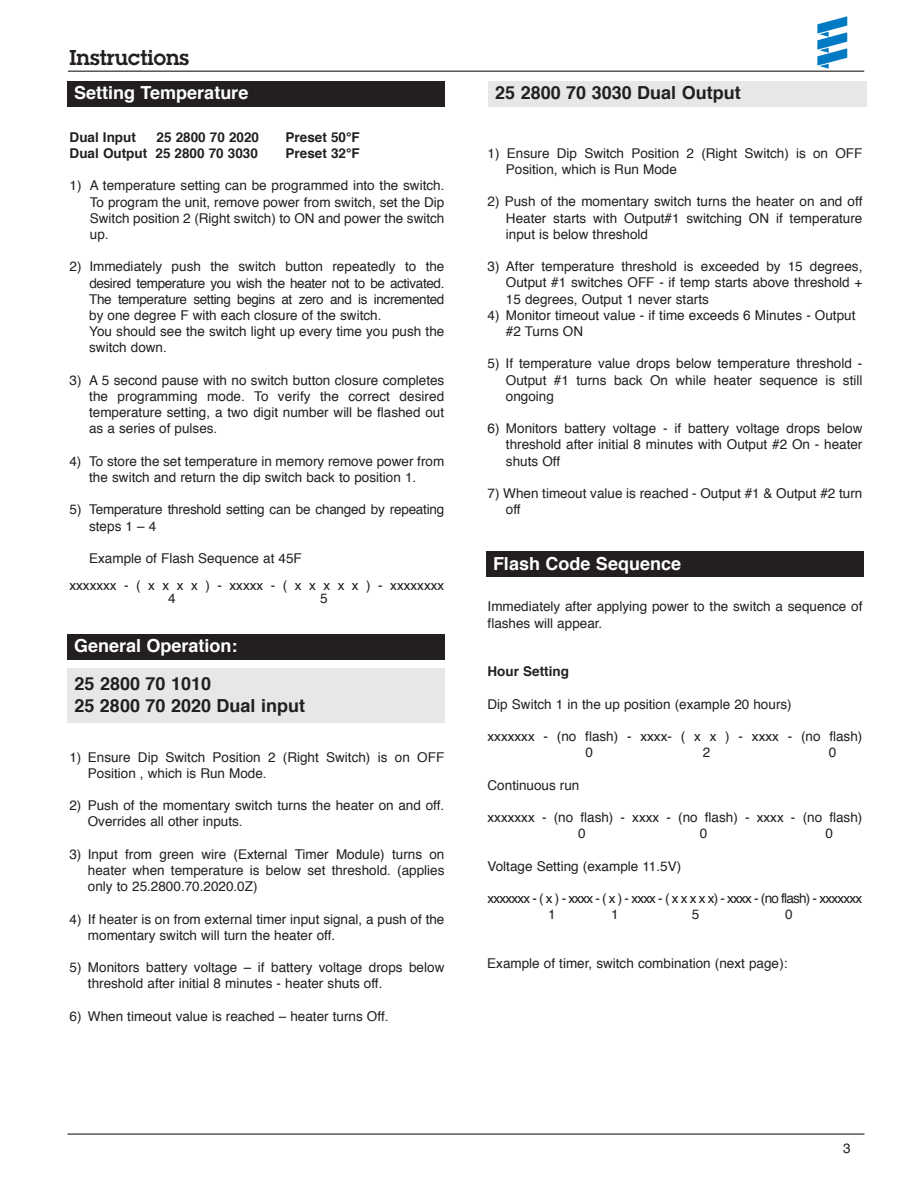
<style>
.page{position:relative;width:918px;height:1188px;background:#fff}
.page>*{position:absolute;margin:0;border:0;box-sizing:border-box;transform-origin:0 0}
.t1{font:600 21px "Lubalin Graph";color:#231f20}
.t2{font:700 18px/21.6px "Helvetica";color:#231f20}
.t3{font:700 18px "Helvetica";color:#fff}
.t4{font:13.5px/16.2px "Helvetica";color:#231f20}
.t5{font:700 13.5px "Helvetica";color:#231f20}
.t6{font:13.5px/16.2px "Helvetica";letter-spacing:-.055em;color:#231f20}
</style>
<div class="page">
<hr style="left:68px;top:71px;width:796px;height:1px;background:#231f20">
<hr style="left:68px;top:1134px;width:796px;height:1px;background:#231f20">
<img style="left:818px;top:17px;width:30px;height:52px">
<div style="left:67px;top:634px;width:378px;height:25px;background:#231f20"></div>
<div style="left:67px;top:81px;width:378px;height:26px;background:#231f20"></div>
<div style="left:486px;top:552px;width:378px;height:25px;background:#231f20"></div>
<div style="left:488px;top:82px;width:378px;height:25px;background:#e6e7e9"></div>
<div style="left:68px;top:669px;width:378px;height:54px;background:#e6e7e9"></div>
<h1 class="t1" style="left:69px;top:50px;width:121px">Instructions</h1>
<h2 class="t3" style="left:74px;top:85px;width:176px">Setting Temperature</h2>
<p class="t5" style="left:70px;top:131px;width:68px">Dual Input</p>
<p class="t5" style="left:157px;top:131px;width:104px">25 2800 70 2020</p>
<p class="t5" style="left:286px;top:131px;width:76px">Preset 50°F</p>
<p class="t5" style="left:70px;top:148px;width:190px">Dual Output 25 2800 70 3030</p>
<p class="t5" style="left:286px;top:148px;width:76px">Preset 32°F</p>
<p class="t4" style="left:90px;top:179px;width:356px;text-align:justify;text-indent:-20px">1) A temperature setting can be programmed into the switch.<br>To program the unit, remove power from switch, set the Dip Switch position 2 (Right switch) to ON and power the switch up.</p>
<p class="t4" style="left:89px;top:260px;width:357px;text-indent:-20px">2) Immediately push the switch button repeatedly to the desired temperature you wish the heater not to be activated.<br>The temperature setting begins at zero and is incremented by one degree F with each closure of the switch.<br>You should see the switch light up every time you push the switch down.</p>
<p class="t4" style="left:89px;top:373px;width:357px;text-align:justify;text-indent:-20px">3) A 5 second pause with no switch button closure completes the programming mode. To verify the correct desired temperature setting, a two digit number will be flashed out as a series of pulses.</p>
<p class="t4" style="left:89px;top:454px;width:357px;text-indent:-20px">4) To store the set temperature in memory remove power from the switch and return the dip switch back to position 1.</p>
<p class="t4" style="left:89px;top:503px;width:357px;text-indent:-20px">5) Temperature threshold setting can be changed by repeating steps 1 – 4</p>
<p class="t4" style="left:69px;top:546px;width:376px;line-height:27px;text-indent:20px">Example of Flash Sequence at 45F<br>xxxxxxx - ( x x x x ) - xxxxx - ( x x x x x ) - xxxxxxxx</p>
<p class="t4" style="left:168px;top:592px;width:9px">4</p>
<p class="t4" style="left:320px;top:592px;width:9px">5</p>
<h2 class="t3" style="left:74px;top:638px;width:165px">General Operation:</h2>
<h2 class="t2" style="left:74px;top:674px;width:232px">25 2800 70 1010<br>25 2800 70 2020 Dual input</h2>
<p class="t4" style="left:88px;top:750px;width:358px;text-indent:-18px">1) Ensure Dip Switch Position 2 (Right Switch) is on OFF<br>Position , which is Run Mode.</p>
<p class="t4" style="left:88px;top:798px;width:358px;text-indent:-18px">2) Push of the momentary switch turns the heater on and off.<br>Overrides all other inputs.</p>
<p class="t4" style="left:88px;top:847px;width:358px;text-align:justify;text-indent:-19px">3) Input from green wire (External Timer Module) turns on heater when temperature is below set threshold. (applies only to 25.2800.70.2020.0Z)</p>
<p class="t4" style="left:88px;top:912px;width:358px;text-indent:-18px">4) If heater is on from external timer input signal, a push of the momentary switch will turn the heater off.</p>
<p class="t4" style="left:88px;top:960px;width:358px;text-indent:-18px">5) Monitors battery voltage – if battery voltage drops below threshold after initial 8 minutes - heater shuts off.</p>
<p class="t4" style="left:70px;top:1009px;width:320px">6) When timeout value is reached – heater turns Off.</p>
<h2 class="t2" style="left:495px;top:84px;width:247px">25 2800 70 3030 Dual Output</h2>
<p class="t4" style="left:506px;top:146px;width:358px;text-indent:-18px">1) Ensure Dip Switch Position 2 (Right Switch) is on OFF<br>Position, which is Run Mode</p>
<p class="t4" style="left:506px;top:195px;width:358px;text-align:justify;text-indent:-18px">2) Push of the momentary switch turns the heater on and off Heater starts with Output#1 switching ON if temperature input is below threshold</p>
<p class="t4" style="left:506px;top:259px;width:358px;text-align:justify;text-indent:-18px">3) After temperature threshold is exceeded by 15 degrees, Output #1 switches OFF - if temp starts above threshold + 15 degrees, Output 1 never starts</p>
<p class="t4" style="left:506px;top:308px;width:351px;text-indent:-18px">4) Monitor timeout value - if time exceeds 6 Minutes - Output #2 Turns ON</p>
<p class="t4" style="left:506px;top:357px;width:358px;text-align:justify;text-indent:-18px">5) If temperature value drops below temperature threshold - Output #1 turns back On while heater sequence is still ongoing</p>
<p class="t4" style="left:506px;top:421px;width:358px;text-align:justify;text-indent:-18px">6) Monitors battery voltage - if battery voltage drops below threshold after initial 8 minutes with Output #2 On - heater shuts Off</p>
<p class="t4" style="left:506px;top:486px;width:358px;text-indent:-18px">7) When timeout value is reached - Output #1 &amp; Output #2 turn off</p>
<h2 class="t3" style="left:493px;top:556px;width:190px">Flash Code Sequence</h2>
<p class="t4" style="left:488px;top:600px;width:376px">Immediately after applying power to the switch a sequence of flashes will appear.</p>
<p class="t5" style="left:488px;top:666px;width:83px">Hour Setting</p>
<p class="t4" style="left:488px;top:697px;width:306px">Dip Switch 1 in the up position (example 20 hours)</p>
<p class="t4" style="left:585px;top:729px;width:278px;text-indent:-98px">xxxxxxx - (no flash) - xxxx- ( x x ) - xxxx - (no flash)<br>0</p>
<p class="t4" style="left:703px;top:745px;width:9px">2</p>
<p class="t4" style="left:829px;top:745px;width:9px">0</p>
<p class="t4" style="left:488px;top:778px;width:93px">Continuous run</p>
<p class="t4" style="left:578px;top:810px;width:286px;text-indent:-90px">xxxxxxx - (no flash) - xxxx - (no flash) - xxxx - (no flash)<br>0</p>
<p class="t4" style="left:700px;top:826px;width:9px">0</p>
<p class="t4" style="left:826px;top:826px;width:9px">0</p>
<p class="t4" style="left:488px;top:859px;width:195px">Voltage Setting (example 11.5V)</p>
<p class="t6" style="left:548px;top:891px;width:316px;text-indent:-60px">xxxxxxx - ( x ) - xxxx - ( x ) - xxxx - ( x x x x x) - xxxx - (no flash) - xxxxxxx<br>1</p>
<p class="t4" style="left:611px;top:907px;width:9px">1</p>
<p class="t4" style="left:692px;top:907px;width:9px">5</p>
<p class="t4" style="left:785px;top:907px;width:9px">0</p>
<p class="t4" style="left:487px;top:956px;width:302px">Example of timer, switch combination (next page):</p>
<p class="t4" style="left:843px;top:1141px;width:9px">3</p>
</div>
